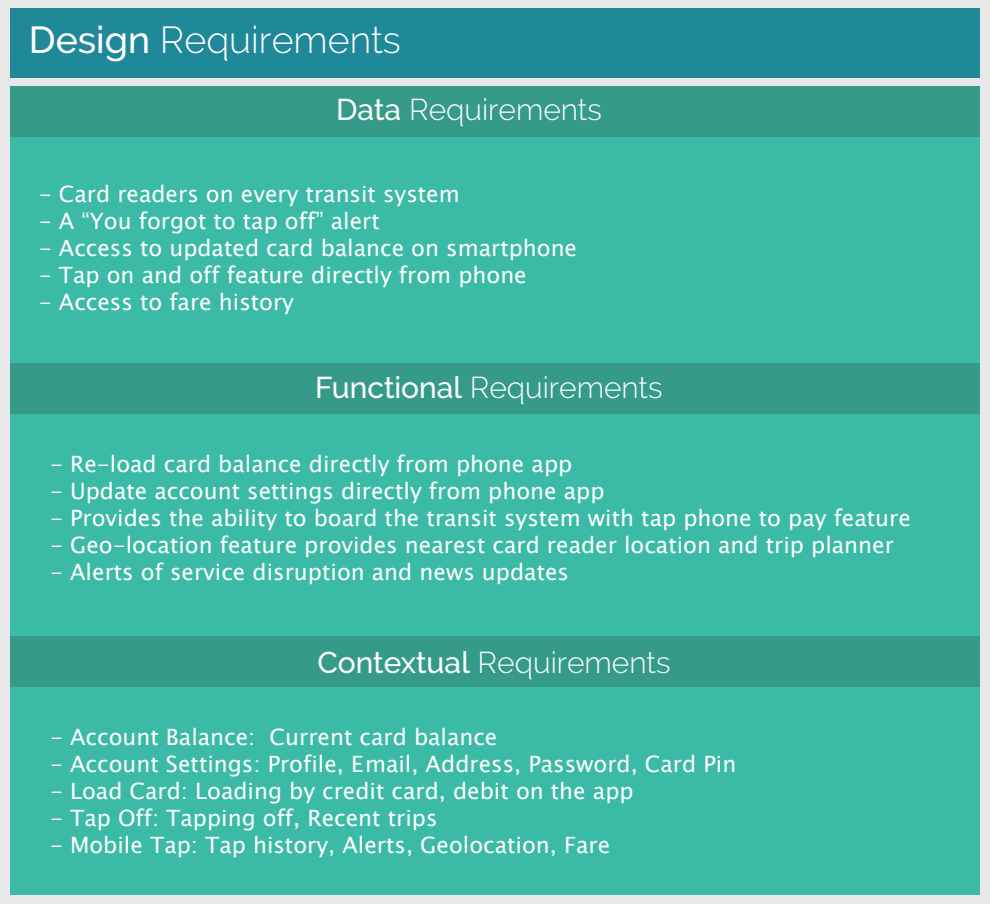
<style>
.page{position:relative;width:990px;height:904px;background:#e8e8e8}
.page>*{position:absolute;margin:0;border:0;box-sizing:border-box;transform-origin:0 0}
.t1{font:300 37.5px "Raleway";color:#fff}
.t2{font:300 30px "Raleway";color:#fff}
.t3{font:22.5px "Lucida Sans Unicode";color:#fff}
.s1{font-weight:500}
</style>
<div class="page">
<div style="left:11px;top:86px;width:969px;height:808px;background:#3bbaa6"></div>
<div style="left:11px;top:8px;width:969px;height:70px;background:#1f8899"></div>
<div style="left:11px;top:363px;width:969px;height:50px;background:#359b88"></div>
<div style="left:11px;top:636px;width:969px;height:50px;background:#359b88"></div>
<div style="left:11px;top:86px;width:969px;height:50px;background:#359b88"></div>
<p class="t1" style="left:29px;top:17px;width:374px"><span class="s1">Design</span> Requirements</p>
<p class="t2" style="left:336px;top:92px;width:267px"><span class="s1">Data</span> Requirements</p>
<p class="t3" style="left:39px;top:176px;width:423px">- Card readers on every transit system</p>
<p class="t3" style="left:39px;top:203px;width:343px">- A “You forgot to tap off” alert</p>
<p class="t3" style="left:39px;top:230px;width:540px">- Access to updated card balance on smartphone</p>
<p class="t3" style="left:39px;top:257px;width:490px">- Tap on and off feature directly from phone</p>
<p class="t3" style="left:39px;top:284px;width:257px">- Access to fare history</p>
<p class="t2" style="left:315px;top:370px;width:349px"><span class="s1">Functional</span> Requirements</p>
<p class="t3" style="left:50px;top:446px;width:524px">- Re-load card balance directly from phone app</p>
<p class="t3" style="left:50px;top:473px;width:556px">- Update account settings directly from phone app</p>
<p class="t3" style="left:50px;top:500px;width:863px">- Provides the ability to board the transit system with tap phone to pay feature</p>
<p class="t3" style="left:50px;top:527px;width:845px">- Geo-location feature provides nearest card reader location and trip planner</p>
<p class="t3" style="left:50px;top:554px;width:521px">- Alerts of service disruption and news updates</p>
<p class="t2" style="left:318px;top:644px;width:355px"><span class="s1">Contextual</span> Requirements</p>
<p class="t3" style="left:50px;top:719px;width:449px">- Account Balance: Current card balance</p>
<p class="t3" style="left:50px;top:746px;width:688px">- Account Settings: Profile, E mail, Address, Password, Card Pin</p>
<p class="t3" style="left:50px;top:773px;width:585px">- Load Card: Loading by credit card, debit on the app</p>
<p class="t3" style="left:50px;top:800px;width:389px">- Tap Off: Tapping off, Recent trips</p>
<p class="t3" style="left:50px;top:827px;width:562px">- Mobile Tap: Tap history, Alerts, Geolocation, Fare</p>
</div>
